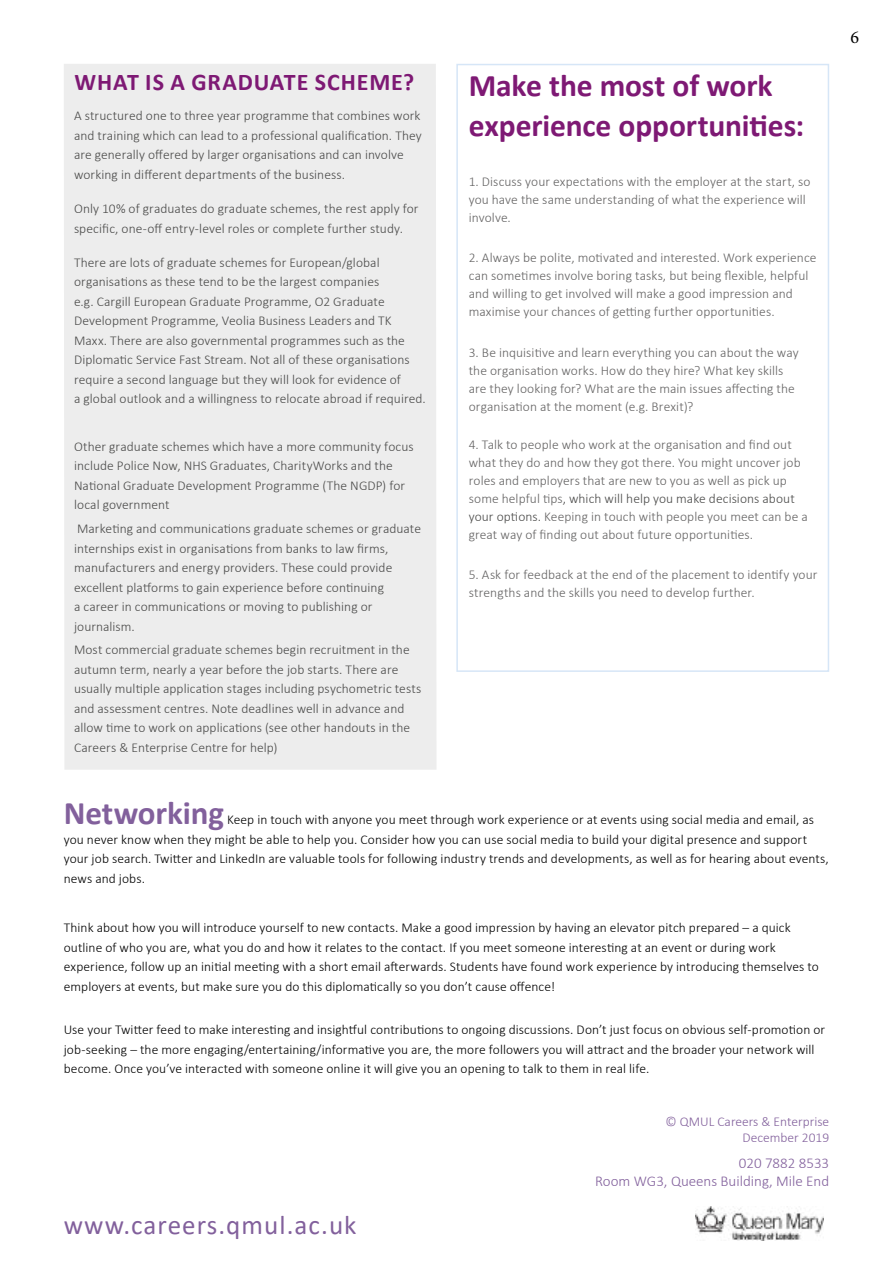
<style>
.page{position:relative;width:893px;height:1263px;background:#fff}
.page>*{position:absolute;margin:0;border:0;box-sizing:border-box;transform-origin:0 0}
.t1{font:700 33px "Calibri";letter-spacing:-.005em;color:#82609c}
.t2{font:700 31.5px/39.6px "Calibri";letter-spacing:-.005em;color:#7e1974}
.t3{font:27px "Calibri";letter-spacing:.04em;color:#82609c}
.t4{font:700 24px "Calibri";letter-spacing:.035em;color:#7e1974}
.t5{font:18px "Minion Pro";color:#000}
.t6{font:300 15px/18px "Calibri";color:#82609c;text-align:right}
.t7{font:300 13.5px/19.5px "Calibri";letter-spacing:.005em;color:#4a4a49}
.t8{font:300 13.5px/19.5px "Calibri";letter-spacing:.005em;color:#000}
.t9{font:300 13.5px/18px "Calibri";letter-spacing:.005em;color:#646363}
.t10{font:300 13.5px/16.2px "Calibri";color:#82609c;text-align:right}
.s1{color:#4a4a49}
</style>
<div class="page">
<img style="left:696px;top:1207px;width:128px;height:34px">
<div style="left:64px;top:64px;width:372px;height:706px;background:#ededed"></div>
<div style="left:456px;top:64px;width:373px;height:608px;border:2px solid #d6e6f7"></div>
<h3 class="t4" style="left:74px;top:65px;width:341px">WHAT IS A GRADUATE SCHEME?</h3>
<p class="t7" style="left:74px;top:106px;width:349px">A structured one to three year programme that combines work and training which can lead to a professional qualification. They are generally offered by larger organisations and can involve working in different departments of the business.</p>
<p class="t7" style="left:74px;top:199px;width:346px">Only 10% of graduates do graduate schemes, the rest apply for specific, one-off entry-level roles or complete further study.</p>
<p class="t7" style="left:74px;top:252px;width:353px">There are lots of graduate schemes for European/global organisations as these tend to be the largest companies<br>e.g. Cargill European Graduate Programme, O2 Graduate Development Programme, Veolia Business Leaders and TK Maxx. There are also governmental programmes such as the Diplomatic Service Fast Stream. Not all of these organisations require a second language but they will look for evidence of<br>a global outlook and a willingness to relocate abroad if required.</p>
<p class="t7" style="left:74px;top:436px;width:341px">Other graduate schemes which have a more community focus include Police Now, NHS Graduates, CharityWorks and the National Graduate Development Programme (The NGDP) for local government</p>
<p class="t7" style="left:74px;top:519px;width:349px">Marketing and communications graduate schemes or graduate internships exist in organisations from banks to law firms, manufacturers and energy providers. These could provide excellent platforms to gain experience before continuing<br>a career in communications or moving to publishing or journalism.</p>
<p class="t7" style="left:74px;top:640px;width:349px">Most commercial graduate schemes begin recruitment in the autumn term, nearly a year before the job starts. There are usually multiple application stages including psychometric tests and assessment centres. Note deadlines well in advance and allow time to work on applications (see other handouts in the Careers &amp; Enterprise Centre for help)</p>
<h2 class="t2" style="left:469px;top:66px;width:337px">Make the most of work experience opportunities:</h2>
<p class="t9" style="left:469px;top:173px;width:343px">1. Discuss your expectations with the employer at the start, so you have the same understanding of what the experience will involve.</p>
<p class="t9" style="left:469px;top:249px;width:349px">2. Always be polite, motivated and interested. Work experience can sometimes involve boring tasks, but being flexible, helpful and willing to get involved will make a good impression and maximise your chances of getting further opportunities.</p>
<p class="t9" style="left:469px;top:343px;width:331px">3. Be inquisitive and learn everything you can about the way the organisation works. How do they hire? What key skills are they looking for? What are the main issues affecting the organisation at the moment (e.g. Brexit)?</p>
<p class="t9" style="left:469px;top:435px;width:341px">4. Talk to people who work at the organisation and find out what they do and how they got there. You might uncover job roles and employers that are new to you as well as pick up some helpful tips<span class="s1">, which will help you make decisions about your options.</span> Keeping in touch with people you meet can be a great way of finding out about future opportunities.</p>
<p class="t9" style="left:469px;top:565px;width:350px">5. Ask for feedback at the end of the placement to identify your strengths and the skills you need to develop further.</p>
<h1 class="t1" style="left:64px;top:790px;width:162px">Networking</h1>
<p class="t8" style="left:64px;top:810px;width:766px;text-indent:163px">Keep in touch with anyone you meet through work experience or at events using social media and email, as you never know when they might be able to help you. Consider how you can use social media to build your digital presence and support your job search. Twitter and LinkedIn are valuable tools for following industry trends and developments, as well as for hearing about events, news and jobs.</p>
<p class="t8" style="left:64px;top:918px;width:757px">Think about how you will introduce yourself to new contacts. Make a good impression by having an elevator pitch prepared – a quick outline of who you are, what you do and how it relates to the contact. If you meet someone interesting at an event or during work experience, follow up an initial meeting with a short email afterwards. Students have found work experience by introducing themselves to employers at events, but make sure you do this diplomatically so you don’t cause offence!</p>
<p class="t8" style="left:64px;top:1020px;width:763px">Use your Twitter feed to make interesting and insightful contributions to ongoing discussions. Don’t just focus on obvious self-promotion or job-seeking – the more engaging/entertaining/informative you are, the more followers you will attract and the broader your network will become. Once you’ve interacted with someone online it will give you an opening to talk to them in real life.</p>
<p class="t10" style="left:665px;top:1113px;width:165px">© QMUL Careers &amp; Enterprise<br>December 2019</p>
<h3 class="t3" style="left:64px;top:1206px;width:294px">www.careers.qmul.ac.uk</h3>
<p class="t6" style="left:595px;top:1154px;width:235px">020 7882 8533<br>Room WG3, Queens Building, Mile End</p>
<h3 class="t5" style="left:850px;top:25px;width:10px">6</h3>
</div>
